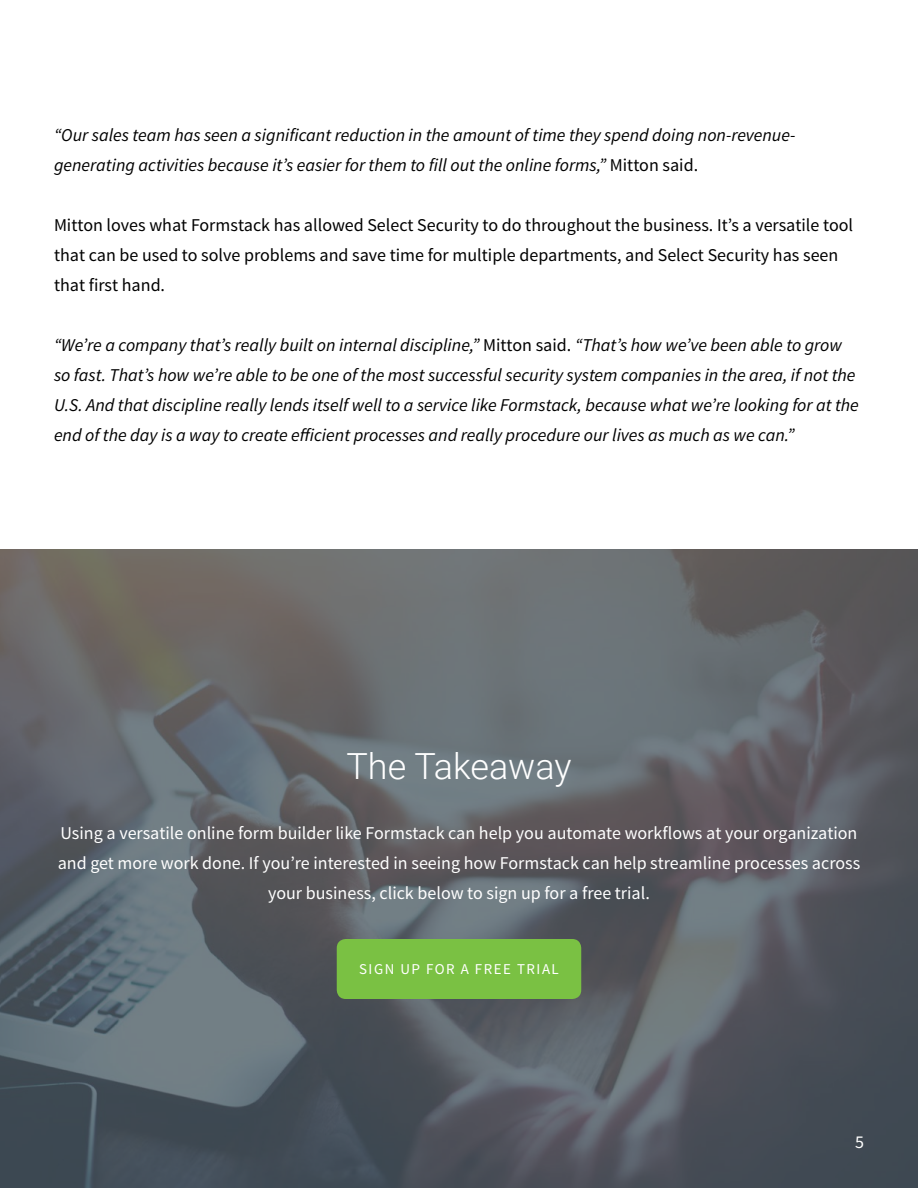
<style>
.page{position:relative;width:918px;height:1188px;background:#fff}
.page>*{position:absolute;margin:0;border:0;box-sizing:border-box;transform-origin:0 0}
.t1{font:300 36px "Roboto";color:#fff}
.t2{font:italic 18px/30px "Source Sans Pro";color:#000}
.t3{font:18px/30px "Source Sans Pro";color:#fff;text-align:center}
.t4{font:18px/30px "Source Sans Pro";color:#000}
.t5{font:15px "Source Sans Pro";letter-spacing:.1em;color:#fff}
.s1{font-style:normal}
</style>
<div class="page">
<img style="left:0;top:549px;width:918px;height:639px">
<div style="left:337px;top:939px;width:244px;height:60px;background:#7ac143;border-radius:9px"></div>
<p class="t2" style="left:54px;top:120px;width:743px">“Our sales team has seen a significant reduction in the amount of time they spend doing non-revenue&shy;generating activities because it’s easier for them to fill out the online forms,” <span class="s1">Mitton said.</span></p>
<p class="t4" style="left:54px;top:210px;width:801px">Mitton loves what Formstack has allowed Select Security to do throughout the business. It’s a versatile tool that can be used to solve problems and save time for multiple departments, and Select Security has seen that first hand.</p>
<p class="t2" style="left:54px;top:330px;width:806px">“We’re a company that’s really built on internal discipline,” <span class="s1">Mitton said.</span> “That’s how we’ve been able to grow so fast. That’s how we’re able to be one of the most successful security system companies in the area, if not the U.S. And that discipline really lends itself well to a service like Formstack, because what we’re looking for at the end of the day is a way to create efficient processes and really procedure our lives as much as we can.”</p>
<h1 class="t1" style="left:346px;top:740px;width:227px">The Takeaway</h1>
<p class="t3" style="left:58px;top:818px;width:804px">Using a versatile online form builder like Formstack can help you automate workflows at your organization and get more work done. If you’re interested in seeing how Formstack can help streamline processes across your business, click below to sign up for a free trial.</p>
<p class="t5" style="left:359px;top:959px;width:201px">SIGN UP FOR A FREE TRIAL</p>
<p class="t3" style="left:855px;top:1127px;width:10px">5</p>
</div>
